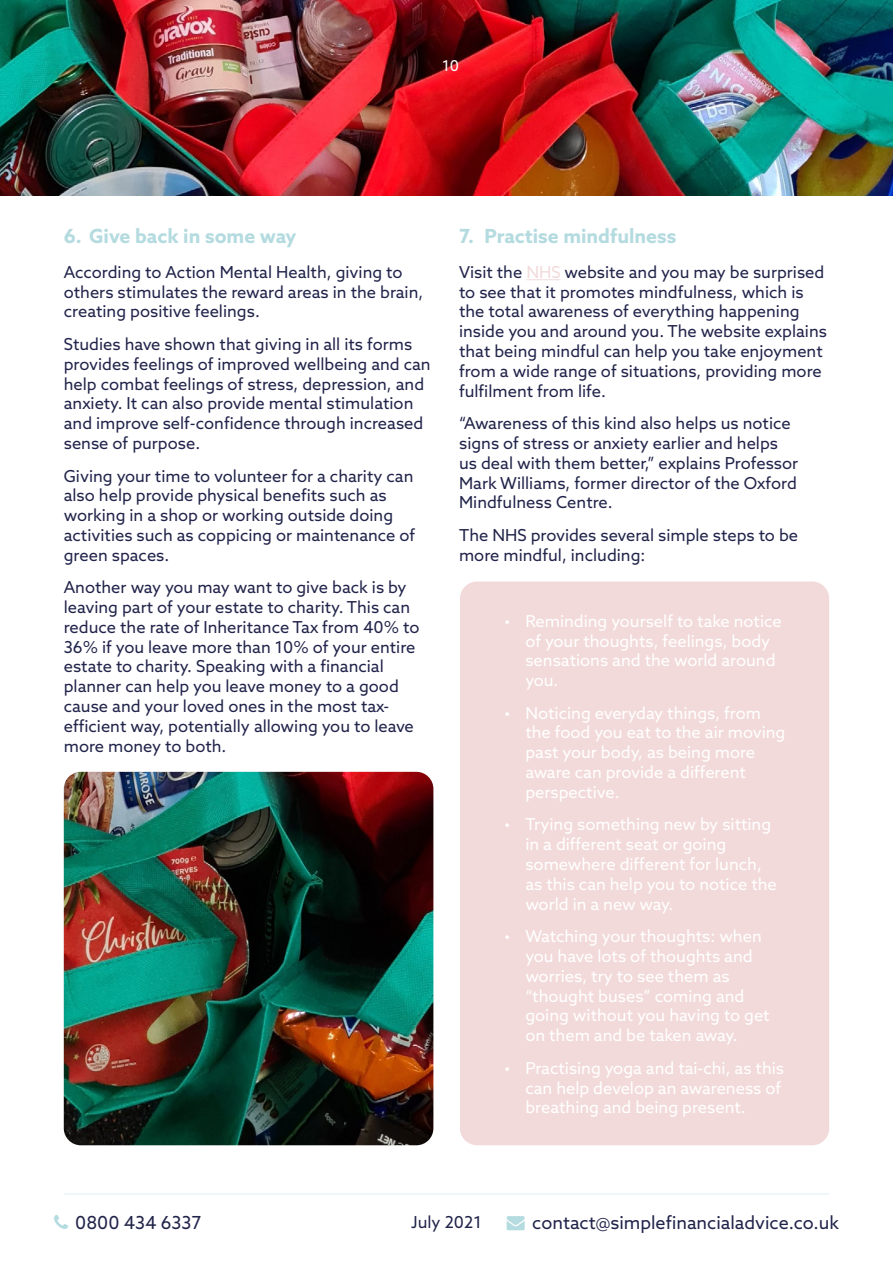
<style>
.page{position:relative;width:893px;height:1263px;background:#fff}
.page>*{position:absolute;margin:0;border:0;box-sizing:border-box;transform-origin:0 0}
.t1{font:700 19.5px "Azo Sans";color:#b4dbdf}
.t2{font:18px "Azo Sans";color:#21244a}
.t3{font:16.5px/19.8px "Azo Sans";color:#21244a}
.t4{font:16.5px/19.8px "Azo Sans";color:#fff}
.t5{font:15px "Azo Sans";color:#fff}
.s1{color:#f3dada}
.s2{color:#b4dbdf}
</style>
<div class="page">
<img style="left:0;top:0;width:893px;height:196px">
<hr style="left:64px;top:1193px;width:765px;height:2px;background:#e8f4fa">
<div style="left:460px;top:581px;width:369px;height:564px;background:#f3dada;border-radius:17px"></div>
<hr style="left:526px;top:279px;width:35px;height:1px;background:#f3dada">
<img style="left:64px;top:772px;width:369px;height:373px">
<p class="t5" style="left:442px;top:56px;width:18px">10</p>
<p class="t1" style="left:64px;top:223px;width:234px">6. Give back in some way</p>
<p class="t3" style="left:64px;top:262px;width:361px">According to Action Mental Health, giving to others stimulates the reward areas in the brain, creating positive feelings.</p>
<p class="t3" style="left:64px;top:334px;width:368px">Studies have shown that giving in all its forms provides feelings of improved wellbeing and can help combat feelings of stress, depression, and anxiety. It can also provide mental stimulation and improve self-confidence through increased sense of purpose.</p>
<p class="t3" style="left:64px;top:465px;width:353px">Giving your time to volunteer for a charity can also help provide physical benefits such as working in a shop or working outside doing activities such as coppicing or maintenance of green spaces.</p>
<p class="t3" style="left:64px;top:577px;width:357px">Another way you may want to give back is by leaving part of your estate to charity. This can reduce the rate of Inheritance Tax from 40% to 36% if you leave more than 10% of your entire estate to charity. Speaking with a financial planner can help you leave money to a good cause and your loved ones in the most tax&shy;efficient way, potentially allowing you to leave more money to both.</p>
<p class="t1" style="left:459px;top:223px;width:219px">7. Practise mindfulness</p>
<p class="t3" style="left:459px;top:262px;width:369px">Visit the <span class="s1">NHS</span> website and you may be surprised to see that it promotes mindfulness, which is the total awareness of everything happening inside you and around you. The website explains that being mindful can help you take enjoyment from a wide range of situations, providing more fulfilment from life.</p>
<p class="t3" style="left:459px;top:413px;width:341px">“Awareness of this kind also helps us notice signs of stress or anxiety earlier and helps us deal with them better,” explains Professor Mark Williams, former director of the Oxford Mindfulness Centre.</p>
<p class="t3" style="left:459px;top:525px;width:340px">The NHS provides several simple steps to be more mindful, including:</p>
<p class="t4" style="left:525px;top:611px;width:258px;text-indent:-21px">• Reminding yourself to take notice of your thoughts, feelings, body sensations and the world around you.</p>
<p class="t4" style="left:525px;top:703px;width:261px;text-indent:-21px">• Noticing everyday things, from the food you eat to the air moving past your body, as being more aware can provide a different perspective.</p>
<p class="t4" style="left:525px;top:814px;width:253px;text-indent:-21px">• Trying something new by sitting in a different seat or going somewhere different for lunch, as this can help you to notice the world in a new way.</p>
<p class="t4" style="left:525px;top:926px;width:246px;text-indent:-21px">• Watching your thoughts: when you have lots of thoughts and worries, try to see them as “thought buses” coming and going without you having to get on them and be taken away.</p>
<p class="t4" style="left:525px;top:1058px;width:260px;text-indent:-21px">• Practising yoga and tai-chi, as this can help develop an awareness of breathing and being present.</p>
<p class="t2" style="left:75px;top:1210px;width:128px">0800 434 6337</p>
<p class="t2" style="left:507px;top:1210px;width:334px"><span class="s2">→</span> contact@simplefinancialadvice.co.uk</p>
<p class="t3" style="left:411px;top:1212px;width:72px">July 2021</p>
</div>
